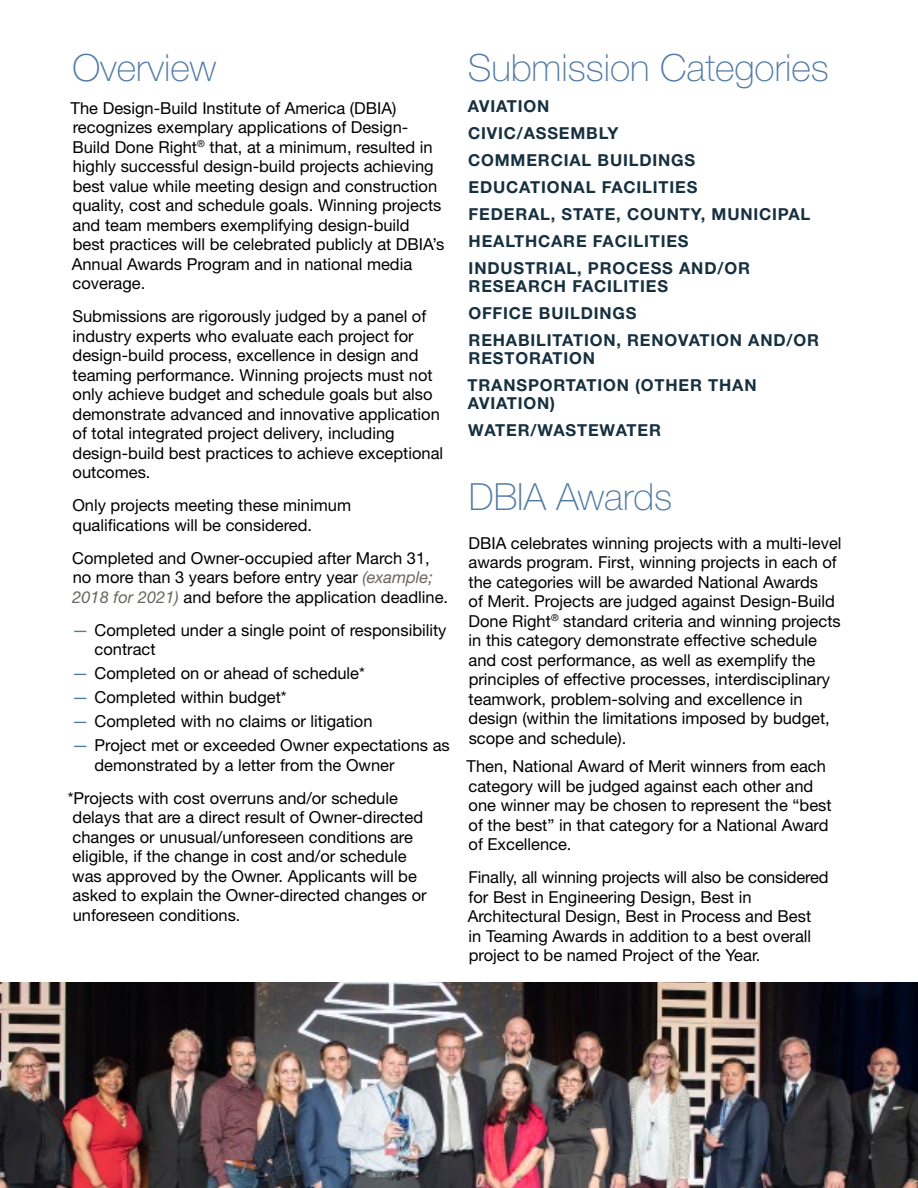
<style>
.page{position:relative;width:918px;height:1188px;background:#fff}
.page>*{position:absolute;margin:0;border:0;box-sizing:border-box;transform-origin:0 0}
.t1{font:100 37.5px "Helvetica Neue LT Std";color:#517aa5}
.t2{font:16.5px/19.5px "Helvetica Neue LT Std";color:#000}
.t3{font:700 16.5px/27px "Helvetica Neue LT Std";letter-spacing:.05em;color:#16303f}
.s1{font-style:italic;color:#6b6660}
.s2{color:#517aa5}
</style>
<div class="page">
<img style="left:0;top:983px;width:918px;height:205px">
<h1 class="t1" style="left:72px;top:46px;width:145px">Overview</h1>
<p class="t2" style="left:71px;top:98px;width:375px">The Design-Build Institute of America (DBIA) recognizes exemplary applications of Design-Build Done Right<sup>®</sup> that, at a minimum, resulted in highly successful design-build projects achieving best value while meeting design and construction quality, cost and schedule goals. Winning projects and team members exemplifying design-build<br>best practices will be celebrated publicly at DBIA’s Annual Awards Program and in national media coverage.</p>
<p class="t2" style="left:72px;top:306px;width:372px">Submissions are rigorously judged by a panel of industry experts who evaluate each project for design-build process, excellence in design and teaming performance. Winning projects must not only achieve budget and schedule goals but also demonstrate advanced and innovative application of total integrated project delivery, including design-build best practices to achieve exceptional outcomes.</p>
<p class="t2" style="left:72px;top:495px;width:280px">Only projects meeting these minimum qualifications will be considered.</p>
<p class="t2" style="left:72px;top:548px;width:377px">Completed and Owner-occupied after March 31, no more than 3 years before entry year <span class="s1">(example;<br>2018 for 2021)</span> and before the application deadline.</p>
<p class="t2" style="left:95px;top:620px;width:354px;text-indent:-23px"><span class="s2">—</span> Completed under a single point of responsibility contract</p>
<p class="t2" style="left:72px;top:663px;width:294px"><span class="s2">—</span> Completed on or ahead of schedule*</p>
<p class="t2" style="left:72px;top:687px;width:216px"><span class="s2">—</span> Completed within budget*</p>
<p class="t2" style="left:72px;top:711px;width:302px"><span class="s2">—</span> Completed with no claims or litigation</p>
<p class="t2" style="left:95px;top:735px;width:357px;text-indent:-23px"><span class="s2">—</span> Project met or exceeded Owner expectations as demonstrated by a letter from the Owner</p>
<p class="t2" style="left:68px;top:788px;width:361px">*Projects with cost overruns and/or schedule delays that are a direct result of Owner-directed changes or unusual/unforeseen conditions are eligible, if the change in cost and/or schedule was approved by the Owner. Applicants will be asked to explain the Owner-directed changes or unforeseen conditions.</p>
<h1 class="t1" style="left:468px;top:46px;width:363px">Submission Categories</h1>
<p class="t3" style="left:468px;top:93px;width:344px">AVIATION<br>CIVIC/ASSEMBLY<br>COMMERCIAL BUILDINGS<br>EDUCATIONAL FACILITIES<br>FEDERAL, STATE, COUNTY, MUNICIPAL<br>HEALTHCARE FACILITIES<br>INDUSTRIAL, PROCESS AND/OR</p>
<p class="t3" style="left:468px;top:273px;width:352px">RESEARCH FACILITIES<br>OFFICE BUILDINGS<br>REHABILITATION, RENOVATION AND/OR</p>
<p class="t3" style="left:468px;top:345px;width:290px">RESTORATION<br>TRANSPORTATION (OTHER THAN</p>
<p class="t3" style="left:468px;top:389px;width:195px">AVIATION)<br>WATER/WASTEWATER</p>
<h1 class="t1" style="left:469px;top:475px;width:205px">DBIA Awards</h1>
<p class="t2" style="left:469px;top:533px;width:375px">DBIA celebrates winning projects with a multi-level awards program. First, winning projects in each of the categories will be awarded National Awards<br>of Merit. Projects are judged against Design-Build Done Right<sup>®</sup> standard criteria and winning projects in this category demonstrate effective schedule and cost performance, as well as exemplify the principles of effective processes, interdisciplinary teamwork, problem-solving and excellence in design (within the limitations imposed by budget, scope and schedule).</p>
<p class="t2" style="left:467px;top:756px;width:367px">Then, National Award of Merit winners from each category will be judged against each other and one winner may be chosen to represent the “best of the best” in that category for a National Award of Excellence.</p>
<p class="t2" style="left:468px;top:867px;width:362px">Finally, all winning projects will also be considered for Best in Engineering Design, Best in Architectural Design, Best in Process and Best<br>in Teaming Awards in addition to a best overall project to be named Project of the Year.</p>
</div>
